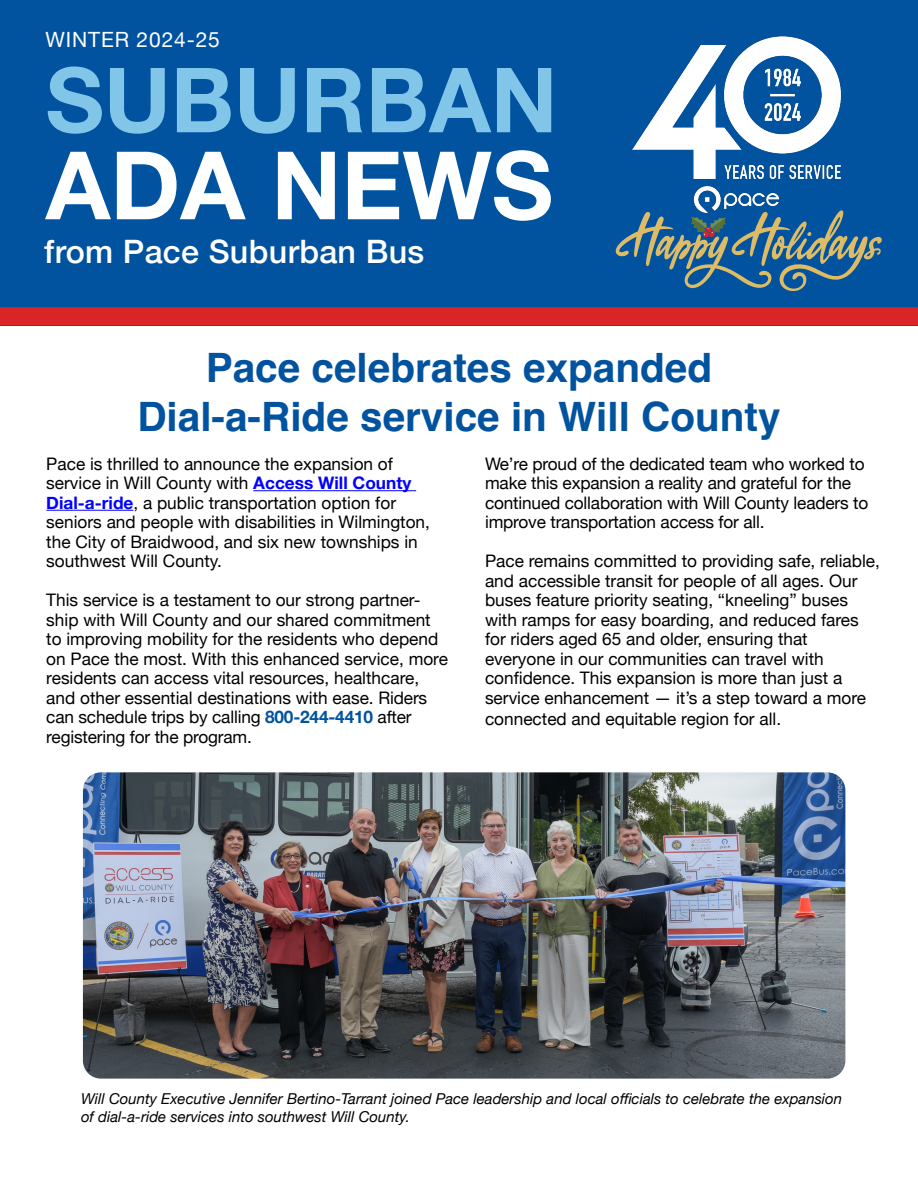
<style>
.page{position:relative;width:918px;height:1188px;background:#fff}
.page>*{position:absolute;margin:0;border:0;box-sizing:border-box;transform-origin:0 0}
.t1{font:700 94.5px "Helvetica Neue";color:#fff}
.t2{font:700 90px "Helvetica Neue";color:#81c5e9}
.t3{font:700 40.5px "Helvetica";color:#0153a0}
.t4{font:500 32.25px "Helvetica Neue";letter-spacing:.01em;color:#fff}
.t5{font:21px "Helvetica Neue";letter-spacing:.04em;color:#fff}
.t6{font:17.25px/19.5px "Helvetica Neue";color:#000}
.t7{font:italic 15px/18px "Helvetica Neue";color:#000}
.s1{font-weight:700;color:#00f}
.s2{font-weight:700;color:#0153a0}
</style>
<div class="page">
<div style="left:0;top:0;width:918px;height:325px;background:#0153a0"></div>
<hr style="left:253px;top:490px;width:163px;height:1px;background:#00f">
<hr style="left:46px;top:510px;width:87px;height:1px;background:#00f">
<img style="left:83px;top:772px;width:762px;height:307px">
<img style="left:632px;top:36px;width:209px;height:173px">
<div style="left:0;top:307px;width:918px;height:18px;background:#d92428"></div>
<svg style="left:615px;top:209px;width:267px;height:82px"></svg>
<p class="t5" style="left:46px;top:24px;width:176px">WINTER 2024-25</p>
<p class="t2" style="left:46px;top:30px;width:513px">SUBURBAN</p>
<p class="t1" style="left:46px;top:111px;width:509px">ADA NEWS</p>
<p class="t4" style="left:44px;top:226px;width:382px">from Pace Suburban Bus</p>
<p class="t3" style="left:206px;top:343px;width:508px">Pace celebrates expanded</p>
<p class="t3" style="left:137px;top:392px;width:645px">Dial-a-Ride service in Will County</p>
<p class="t6" style="left:46px;top:455px;width:348px">Pace is thrilled to announce the expansion of</p>
<p class="t6" style="left:46px;top:474px;width:367px">service in Will County with <span class="s1">Access Will County</span></p>
<p class="t6" style="left:46px;top:494px;width:351px"><span class="s1">Dial-a-ride</span>, a public transportation option for</p>
<p class="t6" style="left:46px;top:513px;width:385px">seniors and people with disabilities in Wilmington, the City of Braidwood, and six new townships in southwest Will County.</p>
<p class="t6" style="left:46px;top:591px;width:403px">This service is a testament to our strong partner&shy;ship with Will County and our shared commitment to improving mobility for the residents who depend on Pace the most. With this enhanced service, more residents can access vital resources, healthcare, and other essential destinations with ease. Riders can schedule trips by calling <span class="s2">800-244-4410</span> after</p>
<p class="t6" style="left:46px;top:728px;width:207px">registering for the program.</p>
<p class="t6" style="left:485px;top:455px;width:385px">We’re proud of the dedicated team who worked to make this expansion a reality and grateful for the continued collaboration with Will County leaders to improve transportation access for all.</p>
<p class="t6" style="left:485px;top:552px;width:396px">Pace remains committed to providing safe, reliable, and accessible transit for people of all ages. Our buses feature priority seating, “kneeling” buses with ramps for easy boarding, and reduced fares for riders aged 65 and older, ensuring that everyone in our communities can travel with confidence. This expansion is more than just a service enhancement — it’s a step toward a more</p>
<p class="t6" style="left:485px;top:710px;width:298px">connected and equitable region for all.</p>
<p class="t7" style="left:81px;top:1090px;width:763px">Will County Executive Jennifer Bertino-Tarrant joined Pace leadership and local officials to celebrate the expansion of dial-a-ride services into southwest Will County.</p>
</div>
